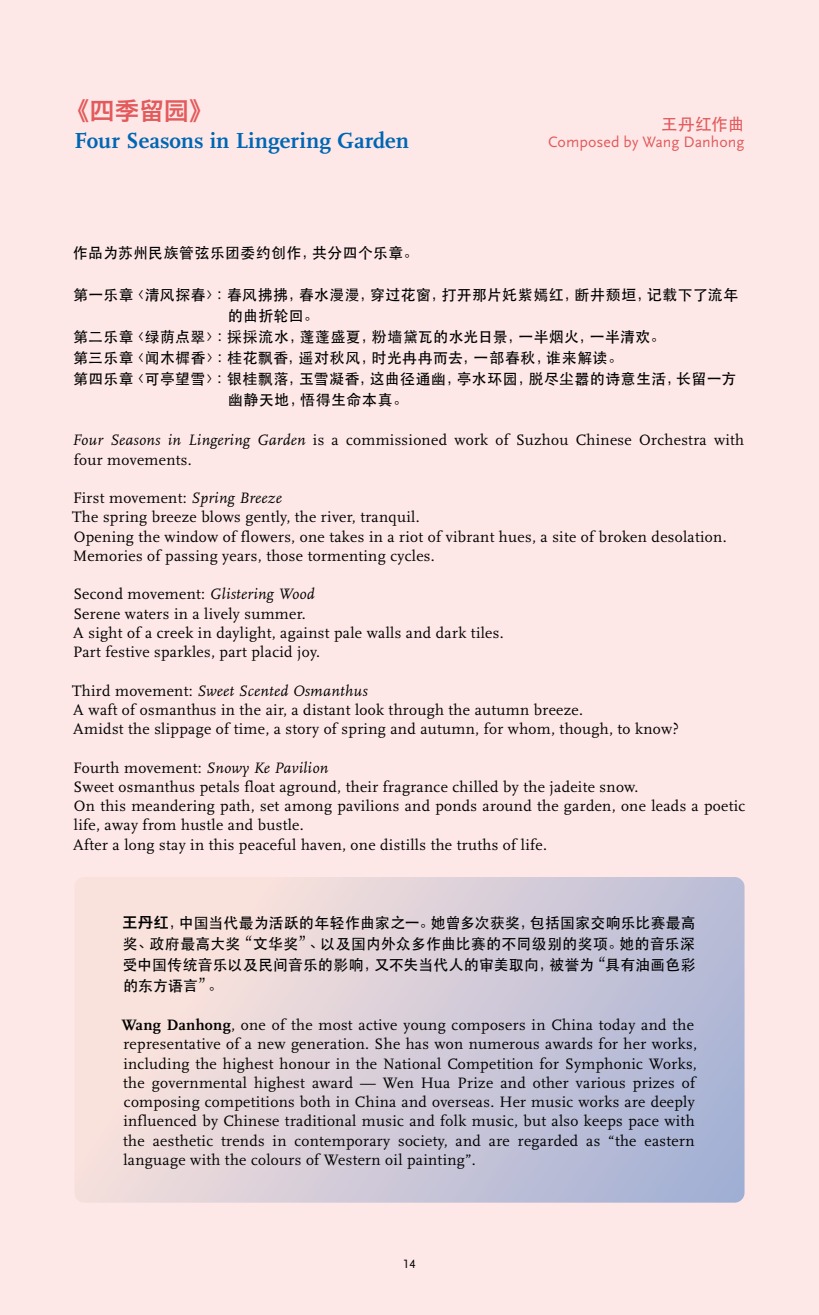
<style>
.page{position:relative;width:819px;height:1315px;background:#fde8e7}
.page>*{position:absolute;margin:0;border:0;box-sizing:border-box;transform-origin:0 0}
.t1{font:24.5px "Hiragino Sans GB W6";color:#e35a5c}
.t2{font:700 22.75px "Scala";letter-spacing:.005em;color:#0066b3}
.t3{font:500 16.62px "ST Heiti SC";letter-spacing:.01em;color:#e35a5c}
.t4{font:15.75px/19.2px "Scala";letter-spacing:.02em;color:#000}
.t5{font:15.75px "Scala Sans";color:#e35a5c}
.t6{font:500 14.88px/21px "ST Heiti SC";letter-spacing:.025em;color:#000;text-align:justify}
.t7{font:500 14.88px "ST Heiti SC";letter-spacing:.05em;color:#000}
.t8{font:12.6px "Scala Sans Caps";color:#000}
.s1{font-style:italic}
.s2{font-family:"Hiragino Sans GB W6";font-weight:400}
.s3{font-weight:700}
</style>
<div class="page">
<svg style="left:75px;top:877px;width:669px;height:325px"></svg>
<h1 class="t1" style="left:65px;top:95px;width:150px">《四季留园》</h1>
<h2 class="t2" style="left:74px;top:128px;width:336px">Four Seasons in Lingering Garden</h2>
<p class="t3" style="left:661px;top:115px;width:85px">王丹红作曲</p>
<p class="t5" style="left:548px;top:134px;width:198px">Composed by Wang Danhong</p>
<p class="t6" style="left:73px;top:242px;width:347px">作品为苏州民族管弦乐团委约创作，共分四个乐章。</p>
<p class="t6" style="left:73px;top:284px;width:666px">第一乐章〈清风探春〉：春风拂拂，春水漫漫，穿过花窗，打开那片奼紫嫣红，断井颓垣，记载下了流年</p>
<p class="t6" style="left:228px;top:305px;width:92px">的曲折轮回。</p>
<p class="t6" style="left:73px;top:326px;width:593px">第二乐章〈绿荫点翠〉：採採流水，蓬蓬盛夏，粉墙黛瓦的水光日景，一半烟火，一半清欢。</p>
<p class="t6" style="left:73px;top:347px;width:551px">第三乐章〈闻木樨香〉：桂花飘香，遥对秋风，时光冉冉而去，一部春秋，谁来解读。</p>
<p class="t6" style="left:73px;top:368px;width:664px">第四乐章〈可亭望雪〉：银桂飘落，玉雪凝香，这曲径通幽，亭水环园，脱尽尘嚣的诗意生活，长留一方</p>
<p class="t7" style="left:228px;top:391px;width:181px">幽静天地，悟得生命本真。</p>
<p class="t4" style="left:73px;top:431px;width:673px"><span class="s1">Four Seasons in Lingering Garden</span> is a commissioned work of Suzhou Chinese Orchestra with four movements.</p>
<p class="t4" style="left:72px;top:488px;width:656px">First movement: <span class="s1">Spring Breeze<br></span>The spring breeze blows gently, the river, tranquil.<br>Opening the window of flowers, one takes in a riot of vibrant hues, a site of broken desolation.<br>Memories of passing years, those tormenting cycles.</p>
<p class="t4" style="left:73px;top:585px;width:432px">Second movement: <span class="s1">Glistering Wood<br></span>Serene waters in a lively summer.<br>A sight of a creek in daylight, against pale walls and dark tiles.<br>Part festive sparkles, part placid joy.</p>
<p class="t4" style="left:72px;top:681px;width:608px">Third movement: <span class="s1">Sweet Scented Osmanthus<br></span>A waft of osmanthus in the air, a distant look through the autumn breeze.<br>Amidst the slippage of time, a story of spring and autumn, for whom, though, to know?</p>
<p class="t4" style="left:73px;top:758px;width:673px">Fourth movement: <span class="s1">Snowy Ke Pavilion<br></span>Sweet osmanthus petals float aground, their fragrance chilled by the jadeite snow.<br>On this meandering path, set among pavilions and ponds around the garden, one leads a poetic life, away from hustle and bustle.<br>After a long stay in this peaceful haven, one distills the truths of life.</p>
<p class="t6" style="left:123px;top:912px;width:574px"><span class="s2">王丹红</span>，中国当代最为活跃的年轻作曲家之一。她曾多次获奖，包括国家交响乐比赛最高奖、政府最高大奖“文华奖”、以及国内外众多作曲比赛的不同级别的奖项。她的音乐深受中国传统音乐以及民间音乐的影响，又不失当代人的审美取向，被誉为“具有油画色彩的东方语言”。</p>
<p class="t4" style="left:122px;top:1015px;width:576px"><span class="s3">Wang Danhong</span>, one of the most active young composers in China today and the representative of a new generation. She has won numerous awards for her works, including the highest honour in the National Competition for Symphonic Works, the governmental highest award — Wen Hua Prize and other various prizes of composing competitions both in China and overseas. Her music works are deeply influenced by Chinese traditional music and folk music, but also keeps pace with the aesthetic trends in contemporary society, and are regarded as “the eastern language with the colours of Western oil painting”.</p>
<p class="t8" style="left:403px;top:1257px;width:14px">14</p>
</div>
